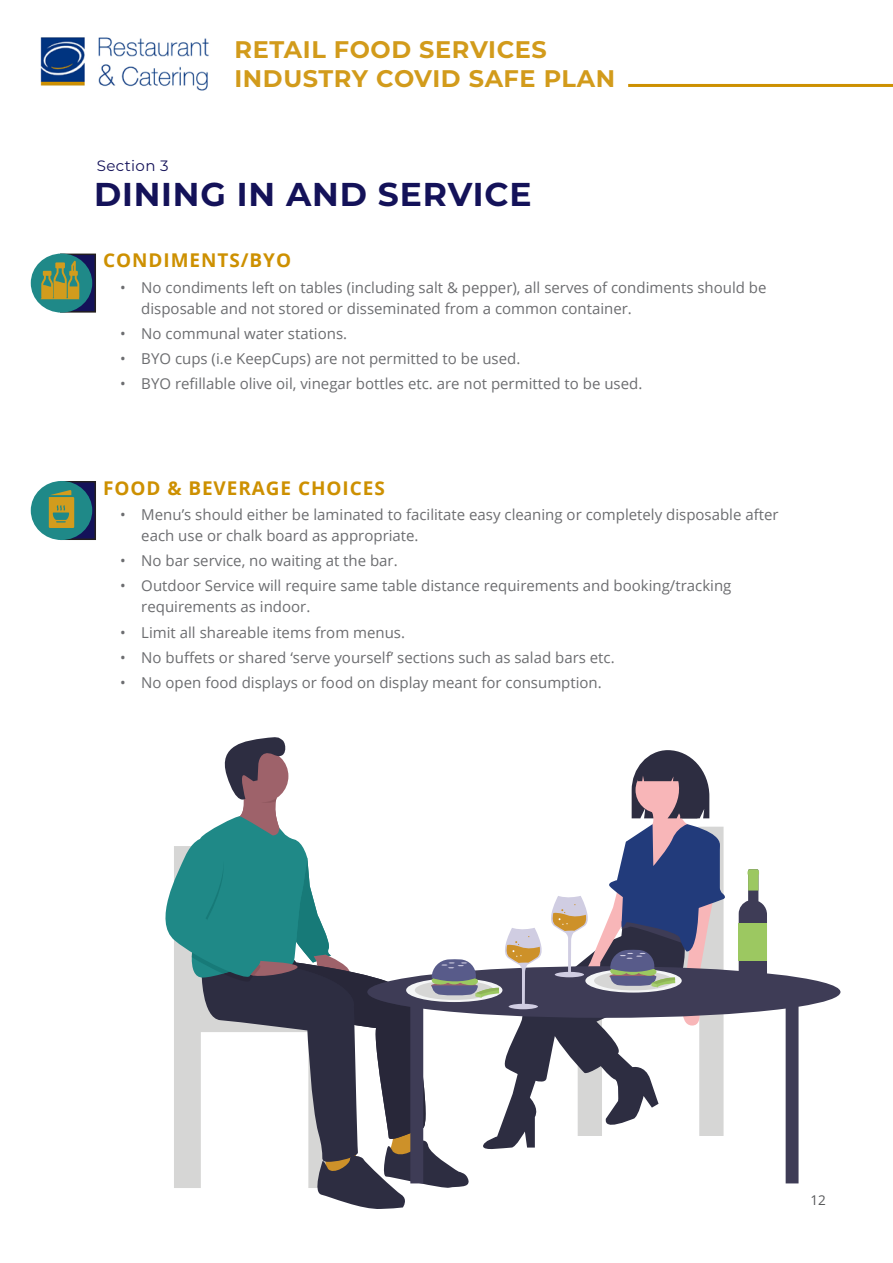
<style>
.page{position:relative;width:893px;height:1263px;background:#fff}
.page>*{position:absolute;margin:0;border:0;box-sizing:border-box;transform-origin:0 0}
.Main_Heading{font:700 33px "Montserrat";letter-spacing:.025em;color:#141259}
.Heading_1{font:700 24px/28.8px "Montserrat";letter-spacing:.025em;color:#d29b1b}
.Sub_heading{font:700 18.9px "Open Sans";letter-spacing:.05em;color:#cd9001}
.t1{font:15px/21px "Open Sans";color:#6c6d70}
.Heading_1-2{font:15px "Montserrat";letter-spacing:.025em;color:#141259}
.t2{font:13.5px "Open Sans";color:#57585a}
</style>
<div class="page">
<img style="left:40px;top:37px;width:169px;height:54px">
<div style="left:61px;top:254px;width:34px;height:58px;background:#141259"></div>
<div style="left:60px;top:254px;width:36px;height:59px;border:2px solid #231f20"></div>
<div style="left:31px;top:254px;width:61px;height:59px;background:#1f8988;border-radius:50%"></div>
<svg style="left:41px;top:261px;width:38px;height:38px"></svg>
<div style="left:61px;top:482px;width:34px;height:57px;background:#141259"></div>
<div style="left:60px;top:481px;width:36px;height:59px;border:2px solid #231f20"></div>
<div style="left:31px;top:481px;width:61px;height:59px;background:#1f8988;border-radius:50%"></div>
<svg style="left:49px;top:490px;width:25px;height:38px"></svg>
<hr style="left:628px;top:84px;width:265px;height:3px;background:#cd9001">
<svg style="left:727px;top:966px;width:113px;height:217px"></svg>
<svg style="left:739px;top:869px;width:28px;height:116px"></svg>
<svg style="left:166px;top:737px;width:561px;height:472px"></svg>
<p class="Heading_1-2" style="left:97px;top:155px;width:73px">Section 3</p>
<p class="Heading_1" style="left:234px;top:34px;width:382px">RETAIL FOOD SERVICES<br>INDUSTRY COVID SAFE PLAN</p>
<p class="Main_Heading" style="left:94px;top:171px;width:439px">DINING IN AND SERVICE</p>
<p class="Sub_heading" style="left:103px;top:247px;width:190px">CONDIMENTS/BYO</p>
<p class="t1" style="left:141px;top:276px;width:627px;text-indent:-21px">• No condiments left on tables (including salt &amp; pepper), all serves of condiments should be disposable and not stored or disseminated from a common container.</p>
<p class="t1" style="left:120px;top:322px;width:229px">• No communal water stations.</p>
<p class="t1" style="left:120px;top:348px;width:402px">• BYO cups (i.e KeepCups) are not permitted to be used.</p>
<p class="t1" style="left:120px;top:373px;width:524px">• BYO refillable olive oil, vinegar bottles etc. are not permitted to be used.</p>
<p class="Sub_heading" style="left:103px;top:474px;width:283px">FOOD &amp; BEVERAGE CHOICES</p>
<p class="t1" style="left:141px;top:504px;width:639px;text-indent:-21px">• Menu’s should either be laminated to facilitate easy cleaning or completely disposable after each use or chalk board as appropriate.</p>
<p class="t1" style="left:120px;top:550px;width:279px">• No bar service, no waiting at the bar.</p>
<p class="t1" style="left:141px;top:575px;width:592px;text-indent:-21px">• Outdoor Service will require same table distance requirements and booking/tracking requirements as indoor.</p>
<p class="t1" style="left:120px;top:621px;width:287px">• Limit all shareable items from menus.</p>
<p class="t1" style="left:120px;top:647px;width:496px">• No buffets or shared ‘serve yourself’ sections such as salad bars etc.</p>
<p class="t1" style="left:120px;top:672px;width:483px">• No open food displays or food on display meant for consumption.</p>
<p class="t2" style="left:811px;top:1190px;width:17px">12</p>
</div>
